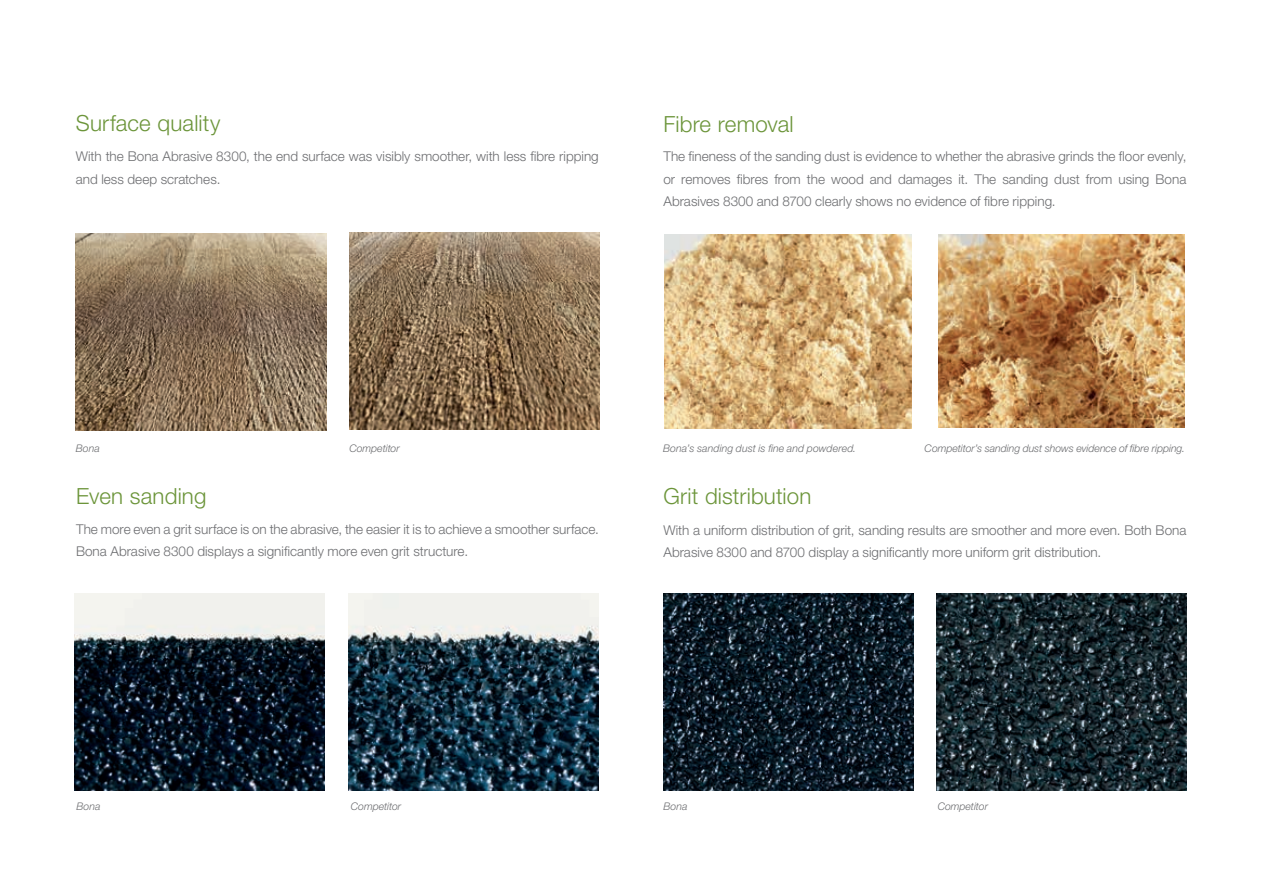
<style>
.page{position:relative;width:1263px;height:893px;background:#fff}
.page>*{position:absolute;margin:0;border:0;box-sizing:border-box;transform-origin:0 0}
.t1{font:300 22.35px "Helvetica Neue LT Std";letter-spacing:.005em;color:#6c953a}
.t2{font:300 13.5px/22.5px "Helvetica Neue LT Std";color:#6c6d70}
.t3{font:italic 300 10.5px "Helvetica Neue LT Std";color:#6c6d70}
</style>
<div class="page">
<img style="left:349px;top:593px;width:250px;height:197px">
<img style="left:75px;top:593px;width:250px;height:197px">
<img style="left:76px;top:233px;width:250px;height:197px">
<img style="left:349px;top:232px;width:251px;height:198px">
<img style="left:663px;top:593px;width:250px;height:197px">
<img style="left:936px;top:593px;width:250px;height:197px">
<img style="left:665px;top:235px;width:246px;height:193px">
<img style="left:939px;top:235px;width:246px;height:193px">
<h1 class="t1" style="left:76px;top:109px;width:146px">Surface quality</h1>
<p class="t2" style="left:76px;top:145px;width:524px">With the Bona Abrasive 8300, the end surface was visibly smoother, with less fibre ripping and less deep scratches.</p>
<h1 class="t1" style="left:663px;top:110px;width:132px">Fibre removal</h1>
<p class="t2" style="left:663px;top:145px;width:525px;text-align:justify">The fineness of the sanding dust is evidence to whether the abrasive grinds the floor evenly, or removes fibres from the wood and damages it. The sanding dust from using Bona Abrasives 8300 and 8700 clearly shows no evidence of fibre ripping.</p>
<p class="t3" style="left:349px;top:442px;width:52px">Competitor</p>
<p class="t3" style="left:925px;top:442px;width:262px">Competitor’s sanding dust shows evidence of fibre ripping.</p>
<p class="t3" style="left:76px;top:442px;width:26px">Bona</p>
<p class="t3" style="left:663px;top:442px;width:195px">Bona’s sanding dust is fine and powdered.</p>
<h1 class="t1" style="left:76px;top:482px;width:132px">Even sanding</h1>
<p class="t2" style="left:76px;top:517px;width:524px">The more even a grit surface is on the abrasive, the easier it is to achieve a smoother surface.<br>Bona Abrasive 8300 displays a significantly more even grit structure.</p>
<h1 class="t1" style="left:663px;top:482px;width:150px">Grit distribution</h1>
<p class="t2" style="left:663px;top:518px;width:524px">With a uniform distribution of grit, sanding results are smoother and more even. Both Bona<br>Abrasive 8300 and 8700 display a significantly more uniform grit distribution.</p>
<p class="t3" style="left:77px;top:800px;width:26px">Bona</p>
<p class="t3" style="left:351px;top:800px;width:52px">Competitor</p>
<p class="t3" style="left:938px;top:800px;width:52px">Competitor</p>
<p class="t3" style="left:663px;top:800px;width:26px">Bona</p>
</div>
